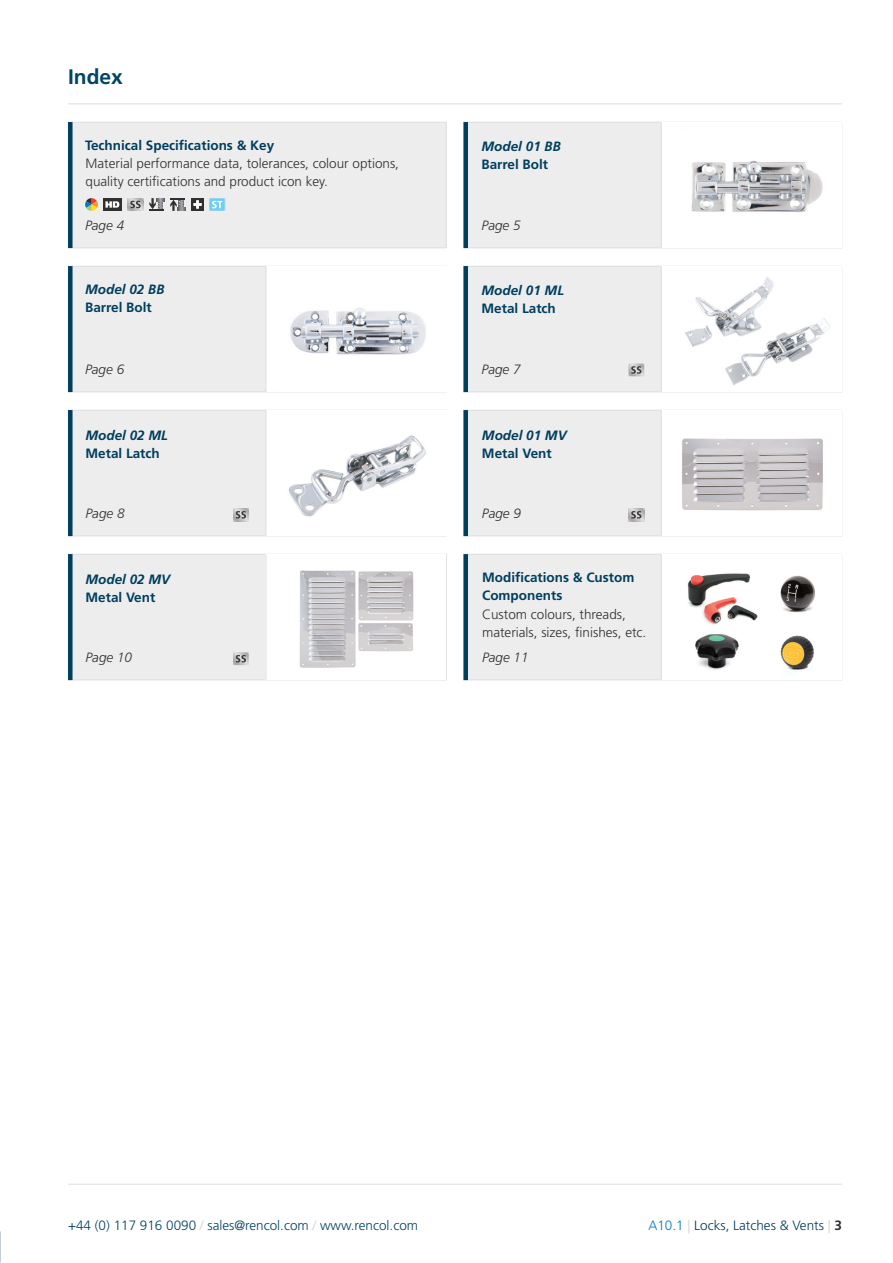
<style>
.page{position:relative;width:893px;height:1263px;background:#fff}
.page>*{position:absolute;margin:0;border:0;box-sizing:border-box;transform-origin:0 0}
.t1{font:700 21px "Frutiger LT Std";color:#004565}
.t2{font:300 13.5px/18px "Frutiger LT Std";color:#312f30}
.t3{font:700 13.5px/18px "Frutiger LT Std";color:#003e5e}
.t4{font:italic 700 13.5px "Frutiger LT Std";color:#003e5e}
.t5{font:300 13.5px "Frutiger LT Std";color:#004565}
.t6{font:italic 300 13.5px "Frutiger LT Std";color:#312f30}
.t7{font:300 13.5px "Frutiger LT Std";color:#003e5e}
.s1{color:#d1d2d4}
.s2{color:#007dc3}
.s3{font-weight:700;color:#312f30}
</style>
<div class="page">
<hr style="left:68px;top:1184px;width:774px;height:1px;background:#dcdddf">
<hr style="left:68px;top:104px;width:774px;height:1px;background:#dcdddf">
<div style="left:73px;top:266px;width:193px;height:126px;background:#ededee"></div>
<div style="left:73px;top:122px;width:374px;height:126px;background:#ededee"></div>
<div style="left:73px;top:410px;width:193px;height:126px;background:#ededee"></div>
<div style="left:73px;top:554px;width:374px;height:126px;background:#ededee"></div>
<div style="left:468px;top:266px;width:193px;height:126px;background:#ededee"></div>
<div style="left:468px;top:122px;width:193px;height:126px;background:#ededee"></div>
<div style="left:468px;top:410px;width:193px;height:126px;background:#ededee"></div>
<div style="left:68px;top:266px;width:5px;height:126px;background:#003e5e"></div>
<div style="left:68px;top:122px;width:5px;height:126px;background:#003e5e"></div>
<div style="left:68px;top:410px;width:5px;height:126px;background:#003e5e"></div>
<div style="left:463px;top:266px;width:5px;height:126px;background:#003e5e"></div>
<div style="left:463px;top:122px;width:5px;height:126px;background:#003e5e"></div>
<div style="left:463px;top:410px;width:5px;height:126px;background:#003e5e"></div>
<div style="left:68px;top:554px;width:5px;height:126px;background:#003e5e"></div>
<div style="left:266px;top:554px;width:180px;height:126px;background:#fff"></div>
<img style="left:299px;top:570px;width:115px;height:98px">
<img style="left:685px;top:277px;width:145px;height:108px">
<img style="left:691px;top:160px;width:132px;height:52px">
<img style="left:289px;top:435px;width:137px;height:82px">
<img style="left:682px;top:438px;width:141px;height:73px">
<img style="left:290px;top:308px;width:136px;height:47px">
<svg style="left:233px;top:508px;width:16px;height:13px"></svg>
<svg style="left:236px;top:511px;width:10px;height:8px"></svg>
<svg style="left:233px;top:652px;width:16px;height:13px"></svg>
<svg style="left:628px;top:508px;width:16px;height:13px"></svg>
<svg style="left:631px;top:511px;width:10px;height:8px"></svg>
<svg style="left:628px;top:364px;width:16px;height:12px"></svg>
<div style="left:468px;top:554px;width:193px;height:126px;background:#ededee"></div>
<div style="left:463px;top:554px;width:5px;height:126px;background:#003e5e"></div>
<img style="left:687px;top:573px;width:71px;height:52px">
<img style="left:780px;top:635px;width:34px;height:35px">
<hr style="left:266px;top:266px;width:1px;height:126px;background:#dcdddf">
<hr style="left:266px;top:410px;width:1px;height:126px;background:#dcdddf">
<hr style="left:266px;top:554px;width:1px;height:126px;background:#dcdddf">
<hr style="left:661px;top:266px;width:1px;height:127px;background:#dcdddf">
<hr style="left:661px;top:122px;width:1px;height:126px;background:#dcdddf">
<hr style="left:661px;top:410px;width:1px;height:126px;background:#dcdddf">
<hr style="left:661px;top:555px;width:1px;height:125px;background:#dcdddf">
<img style="left:695px;top:634px;width:44px;height:36px">
<img style="left:780px;top:575px;width:35px;height:38px">
<svg style="left:85px;top:198px;width:13px;height:13px"></svg>
<div style="left:191px;top:198px;width:13px;height:13px;background:#312f30"></div>
<svg style="left:193px;top:200px;width:9px;height:9px"></svg>
<div style="left:103px;top:198px;width:19px;height:13px;background:#312f30"></div>
<svg style="left:105px;top:201px;width:14px;height:7px"></svg>
<svg style="left:128px;top:198px;width:15px;height:13px"></svg>
<svg style="left:130px;top:201px;width:11px;height:7px"></svg>
<img style="left:209px;top:198px;width:16px;height:13px">
<svg style="left:212px;top:201px;width:10px;height:7px"></svg>
<svg style="left:170px;top:198px;width:15px;height:13px"></svg>
<svg style="left:149px;top:198px;width:15px;height:13px"></svg>
<hr style="left:0;top:1184px;width:1px;height:48px;background:#0079c2">
<h1 class="t1" style="left:68px;top:64px;width:56px">Index</h1>
<p class="t3" style="left:85px;top:137px;width:191px">Technical Specifications &amp; Key</p>
<p class="t2" style="left:86px;top:155px;width:315px">Material performance data, tolerances, colour options, quality certifications and product icon key.</p>
<p class="t4" style="left:482px;top:138px;width:81px">Model 01 BB</p>
<p class="t3" style="left:482px;top:155px;width:68px">Barrel Bolt</p>
<p class="t6" style="left:85px;top:218px;width:41px">Page 4</p>
<p class="t6" style="left:482px;top:218px;width:41px">Page 5</p>
<p class="t4" style="left:85px;top:282px;width:81px">Model 02 BB</p>
<p class="t3" style="left:85px;top:299px;width:68px">Barrel Bolt</p>
<p class="t4" style="left:482px;top:282px;width:84px">Model 01 ML</p>
<p class="t3" style="left:482px;top:299px;width:76px">Metal Latch</p>
<p class="t6" style="left:85px;top:362px;width:41px">Page 6</p>
<p class="t6" style="left:482px;top:362px;width:41px">Page 7</p>
<p class="t4" style="left:86px;top:427px;width:84px">Model 02 ML</p>
<p class="t3" style="left:86px;top:444px;width:76px">Metal Latch</p>
<p class="t4" style="left:482px;top:427px;width:86px">Model 01 MV</p>
<p class="t3" style="left:482px;top:444px;width:71px">Metal Vent</p>
<p class="t6" style="left:86px;top:506px;width:41px">Page 8</p>
<p class="t6" style="left:482px;top:506px;width:41px">Page 9</p>
<p class="t4" style="left:86px;top:571px;width:86px">Model 02 MV</p>
<p class="t3" style="left:86px;top:588px;width:71px">Metal Vent</p>
<p class="t6" style="left:86px;top:650px;width:48px">Page 10</p>
<p class="t3" style="left:482px;top:569px;width:154px">Modifications &amp; Custom<br>Components</p>
<p class="t2" style="left:482px;top:605px;width:166px">Custom colours, threads, materials, sizes, finishes, etc.</p>
<p class="t6" style="left:482px;top:650px;width:48px">Page 11</p>
<p class="t5" style="left:68px;top:1218px;width:352px">+44 (0) 117 916 0090 <span class="s1">/</span> sales@rencol.com <span class="s1">/</span> www.rencol.com</p>
<p class="t7" style="left:648px;top:1218px;width:195px"><span class="s2">A10.1</span> <span class="s1">|</span> Locks, Latches &amp; Vents <span class="s1">|</span> <span class="s3">3</span></p>
</div>
